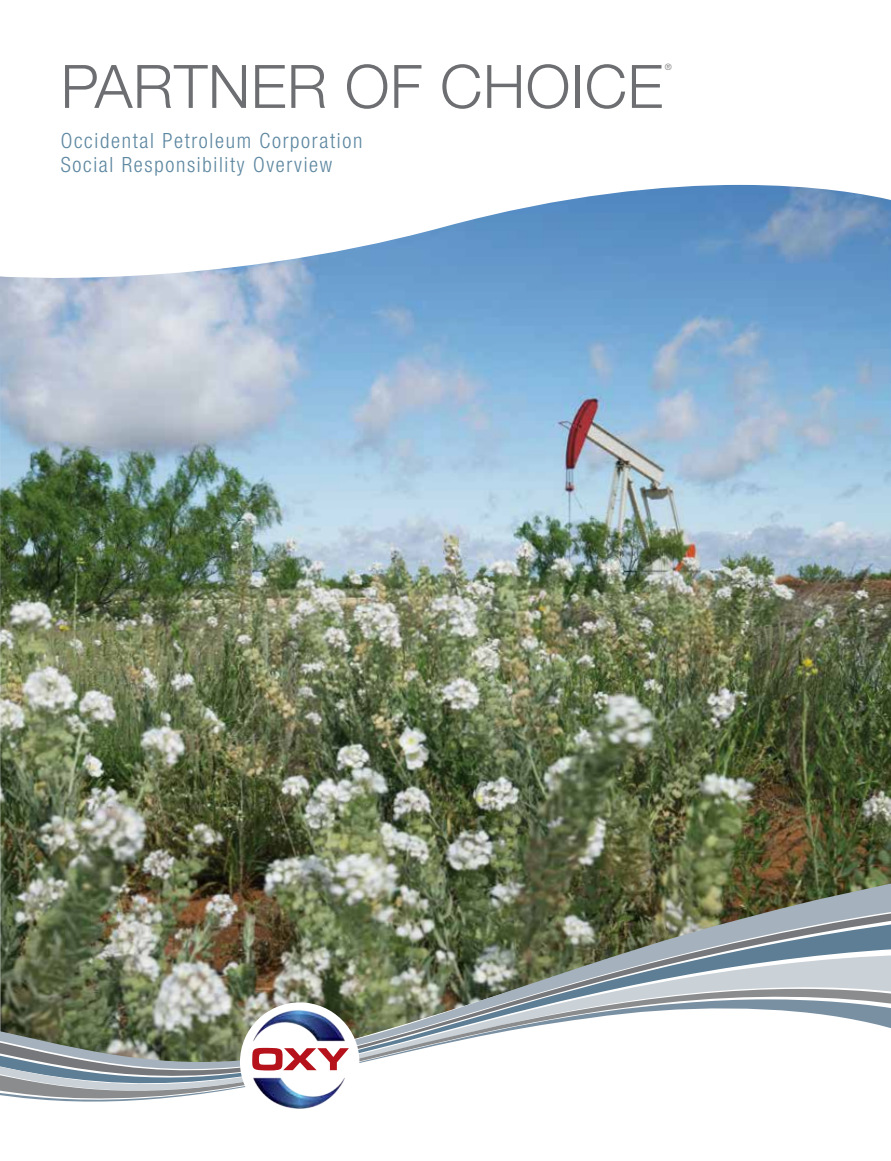
<style>
.page{position:relative;width:891px;height:1161px;background:#fff}
.page>*{position:absolute;margin:0;border:0;box-sizing:border-box;transform-origin:0 0}
.t1{font:300 60px "Helvetica Neue";letter-spacing:.01em;color:#6d6e71}
.t2{font:300 condensed 21px/24px "Helvetica Neue";letter-spacing:.08em;color:#5d87a1}
.t3{font:300 8.7px "Helvetica Neue";color:#6d6e71}
</style>
<div class="page">
<img style="left:0;top:185px;width:891px;height:695px">
<img style="left:0;top:880px;width:891px;height:31px">
<img style="left:0;top:911px;width:891px;height:11px">
<img style="left:0;top:922px;width:891px;height:33px">
<img style="left:0;top:955px;width:891px;height:34px">
<svg style="left:0;top:989px;width:891px;height:111px"></svg>
<img style="left:240px;top:1002px;width:119px;height:120px;border-radius:60px">
<svg style="left:252px;top:1048px;width:97px;height:22px"></svg>
<h1 class="t1" style="left:61px;top:50px;width:604px">PARTNER OF CHOICE</h1>
<p class="t3" style="left:665px;top:62px;width:8px">®</p>
<p class="t2" style="left:61px;top:129px;width:303px">Occidental Petroleum Corporation<br>Social Responsibility Overview</p>
</div>
